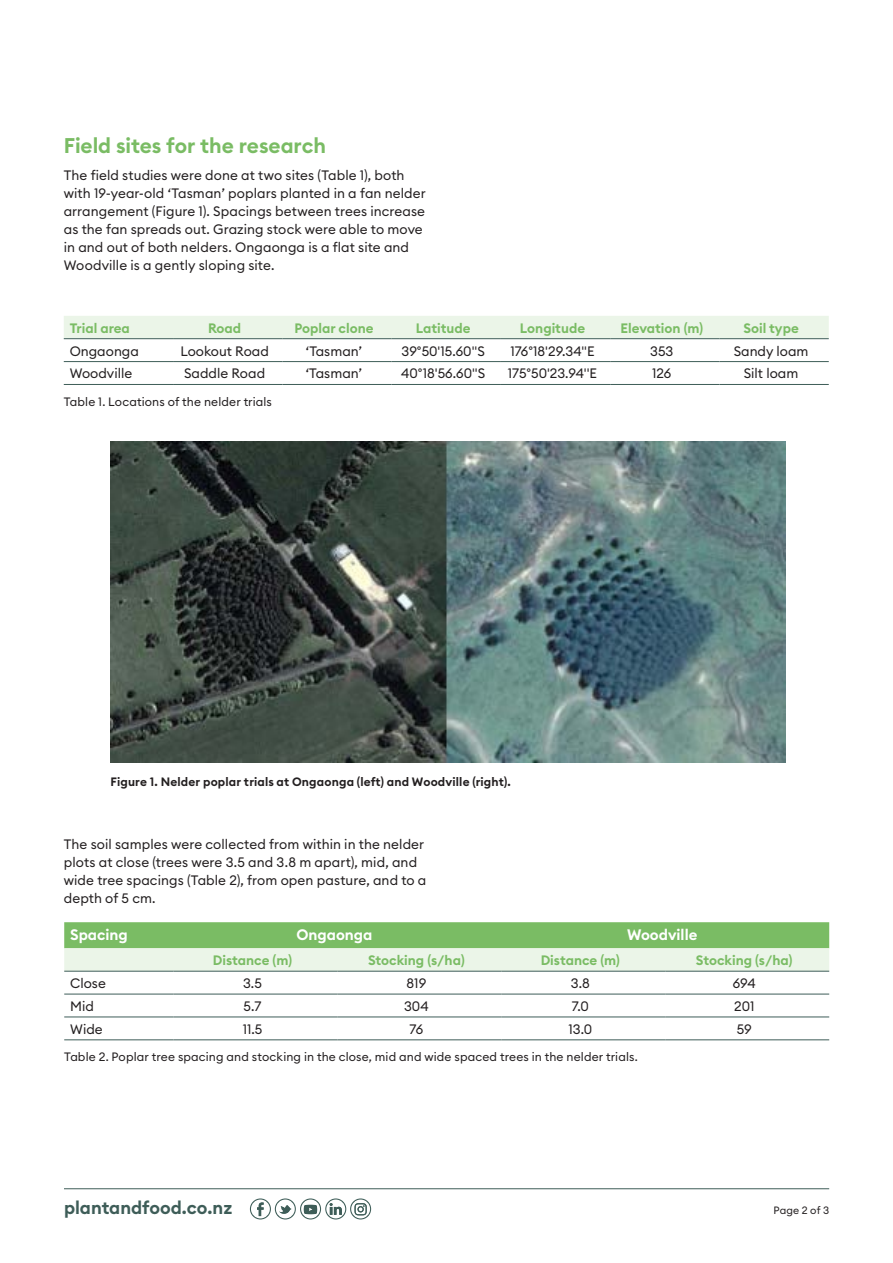
<style>
.page{position:relative;width:893px;height:1263px;background:#fff}
.page>*{position:absolute;margin:0;border:0;box-sizing:border-box;transform-origin:0 0}
.t1{font:600 21px "Euclid Circular B";letter-spacing:-.005em;color:#7abc64}
.t2{font:600 18px "Euclid Circular B";color:#3e5d58}
.t3{font:600 15px "Euclid Circular B";color:#fff}
.t4{font:13.5px/18px "Euclid Circular B";letter-spacing:.005em;color:#231f20}
.t5{font:600 13.5px "Euclid Circular B";color:#7abc64}
.t6{font:12px "Euclid Circular B";letter-spacing:.01em;color:#231f20}
.t7{font:600 12px "Euclid Circular B";letter-spacing:.015em;color:#231f20}
.t8{font:10.5px "Euclid Circular B";letter-spacing:.015em;color:#231f20}
</style>
<div class="page">
<hr style="left:64px;top:1188px;width:765px;height:1px;background:#3e5d58">
<svg style="left:250px;top:1198px;width:121px;height:21px"></svg>
<svg style="left:64px;top:316px;width:765px;height:47px"></svg>
<hr style="left:64px;top:361px;width:109px;height:1px;background:#3e5d58">
<hr style="left:173px;top:361px;width:109px;height:1px;background:#3e5d58">
<hr style="left:282px;top:361px;width:110px;height:1px;background:#3e5d58">
<hr style="left:392px;top:361px;width:109px;height:1px;background:#3e5d58">
<hr style="left:501px;top:361px;width:109px;height:1px;background:#3e5d58">
<hr style="left:610px;top:361px;width:109px;height:1px;background:#3e5d58">
<hr style="left:719px;top:361px;width:110px;height:1px;background:#3e5d58">
<hr style="left:64px;top:384px;width:109px;height:1px;background:#3e5d58">
<hr style="left:173px;top:384px;width:109px;height:1px;background:#3e5d58">
<hr style="left:282px;top:384px;width:110px;height:1px;background:#3e5d58">
<hr style="left:392px;top:384px;width:109px;height:1px;background:#3e5d58">
<hr style="left:501px;top:384px;width:109px;height:1px;background:#3e5d58">
<hr style="left:610px;top:384px;width:109px;height:1px;background:#3e5d58">
<hr style="left:719px;top:384px;width:110px;height:1px;background:#3e5d58">
<hr style="left:64px;top:338px;width:109px;height:1px;background:#3e5d58">
<hr style="left:173px;top:338px;width:109px;height:1px;background:#3e5d58">
<hr style="left:282px;top:338px;width:110px;height:1px;background:#3e5d58">
<hr style="left:392px;top:338px;width:109px;height:1px;background:#3e5d58">
<hr style="left:501px;top:338px;width:109px;height:1px;background:#3e5d58">
<hr style="left:610px;top:338px;width:109px;height:1px;background:#3e5d58">
<hr style="left:719px;top:338px;width:110px;height:1px;background:#3e5d58">
<img style="left:111px;top:442px;width:675px;height:321px">
<svg style="left:64px;top:922px;width:765px;height:49px;background:#aed6a1"></svg>
<svg style="left:64px;top:993px;width:765px;height:24px"></svg>
<hr style="left:64px;top:994px;width:110px;height:1px;background:#3e5d58">
<hr style="left:64px;top:1017px;width:110px;height:1px;background:#3e5d58">
<hr style="left:64px;top:1039px;width:110px;height:1px;background:#3e5d58">
<hr style="left:174px;top:971px;width:163px;height:1px;background:#3e5d58">
<hr style="left:174px;top:994px;width:163px;height:1px;background:#3e5d58">
<hr style="left:174px;top:1017px;width:163px;height:1px;background:#3e5d58">
<hr style="left:174px;top:1039px;width:163px;height:1px;background:#3e5d58">
<hr style="left:337px;top:994px;width:164px;height:1px;background:#3e5d58">
<hr style="left:501px;top:971px;width:164px;height:1px;background:#3e5d58">
<hr style="left:665px;top:971px;width:164px;height:1px;background:#3e5d58">
<hr style="left:665px;top:994px;width:164px;height:1px;background:#3e5d58">
<hr style="left:64px;top:971px;width:110px;height:1px;background:#3e5d58">
<hr style="left:501px;top:994px;width:164px;height:1px;background:#3e5d58">
<hr style="left:501px;top:1017px;width:164px;height:1px;background:#3e5d58">
<hr style="left:501px;top:1039px;width:164px;height:1px;background:#3e5d58">
<hr style="left:665px;top:1017px;width:164px;height:1px;background:#3e5d58">
<hr style="left:665px;top:1039px;width:164px;height:1px;background:#3e5d58">
<hr style="left:337px;top:971px;width:164px;height:1px;background:#3e5d58">
<hr style="left:337px;top:1017px;width:164px;height:1px;background:#3e5d58">
<hr style="left:337px;top:1039px;width:164px;height:1px;background:#3e5d58">
<h1 class="t1" style="left:64px;top:132px;width:264px">Field sites for the research</h1>
<p class="t4" style="left:64px;top:166px;width:363px">The field studies were done at two sites (Table 1), both with 19-year-old ‘Tasman’ poplars planted in a fan nelder arrangement (Figure 1). Spacings between trees increase as the fan spreads out. Grazing stock were able to move in and out of both nelders. Ongaonga is a flat site and Woodville is a gently sloping site.</p>
<p class="t5" style="left:70px;top:319px;width:62px">Trial area</p>
<p class="t5" style="left:208px;top:319px;width:35px">Road</p>
<p class="t5" style="left:294px;top:319px;width:81px">Poplar clone</p>
<p class="t5" style="left:416px;top:319px;width:56px">Latitude</p>
<p class="t5" style="left:520px;top:319px;width:67px">Longitude</p>
<p class="t5" style="left:620px;top:319px;width:84px">Elevation (m)</p>
<p class="t5" style="left:743px;top:319px;width:57px">Soil type</p>
<p class="t4" style="left:70px;top:342px;width:71px">Ongaonga</p>
<p class="t4" style="left:180px;top:342px;width:90px">Lookout Road</p>
<p class="t4" style="left:306px;top:342px;width:58px">‘Tasman’</p>
<p class="t4" style="left:402px;top:342px;width:85px">39°50'15.60''S</p>
<p class="t4" style="left:510px;top:342px;width:86px">176°18'29.34''E</p>
<p class="t4" style="left:650px;top:342px;width:25px">353</p>
<p class="t4" style="left:734px;top:342px;width:76px">Sandy loam</p>
<p class="t4" style="left:70px;top:364px;width:64px">Woodville</p>
<p class="t4" style="left:184px;top:364px;width:83px">Saddle Road</p>
<p class="t4" style="left:306px;top:364px;width:58px">‘Tasman’</p>
<p class="t4" style="left:401px;top:364px;width:86px">40°18'56.60''S</p>
<p class="t4" style="left:508px;top:364px;width:91px">175°50'23.94''E</p>
<p class="t4" style="left:652px;top:364px;width:21px">126</p>
<p class="t4" style="left:744px;top:364px;width:56px">Silt loam</p>
<p class="t6" style="left:64px;top:394px;width:210px">Table 1. Locations of the nelder trials</p>
<p class="t7" style="left:111px;top:774px;width:402px">Figure 1. Nelder poplar trials at Ongaonga (left) and Woodville (right).</p>
<p class="t4" style="left:64px;top:835px;width:364px">The soil samples were collected from within in the nelder plots at close (trees were 3.5 and 3.8 m apart), mid, and wide tree spacings (Table 2), from open pasture, and to a depth of 5 cm.</p>
<p class="t3" style="left:70px;top:925px;width:59px">Spacing</p>
<p class="t3" style="left:296px;top:925px;width:77px">Ongaonga</p>
<p class="t3" style="left:627px;top:925px;width:72px">Woodville</p>
<p class="t5" style="left:213px;top:952px;width:81px">Distance (m)</p>
<p class="t5" style="left:368px;top:952px;width:98px">Stocking (s/ha)</p>
<p class="t5" style="left:541px;top:952px;width:81px">Distance (m)</p>
<p class="t5" style="left:696px;top:952px;width:98px">Stocking (s/ha)</p>
<p class="t4" style="left:70px;top:974px;width:37px">Close</p>
<p class="t4" style="left:243px;top:974px;width:20px">3.5</p>
<p class="t4" style="left:407px;top:974px;width:21px">819</p>
<p class="t4" style="left:571px;top:974px;width:20px">3.8</p>
<p class="t4" style="left:733px;top:974px;width:24px">694</p>
<p class="t4" style="left:70px;top:997px;width:25px">Mid</p>
<p class="t4" style="left:244px;top:997px;width:19px">5.7</p>
<p class="t4" style="left:404px;top:997px;width:26px">304</p>
<p class="t4" style="left:572px;top:997px;width:19px">7.0</p>
<p class="t4" style="left:734px;top:997px;width:22px">201</p>
<p class="t4" style="left:70px;top:1020px;width:34px">Wide</p>
<p class="t4" style="left:243px;top:1020px;width:21px">11.5</p>
<p class="t4" style="left:410px;top:1020px;width:15px">76</p>
<p class="t4" style="left:568px;top:1020px;width:25px">13.0</p>
<p class="t4" style="left:737px;top:1020px;width:17px">59</p>
<p class="t6" style="left:64px;top:1049px;width:575px">Table 2. Poplar tree spacing and stocking in the close, mid and wide spaced trees in the nelder trials.</p>
<h2 class="t2" style="left:64px;top:1196px;width:170px">plantandfood.co.nz</h2>
<p class="t8" style="left:773px;top:1203px;width:57px">Page 2 of 3</p>
</div>
